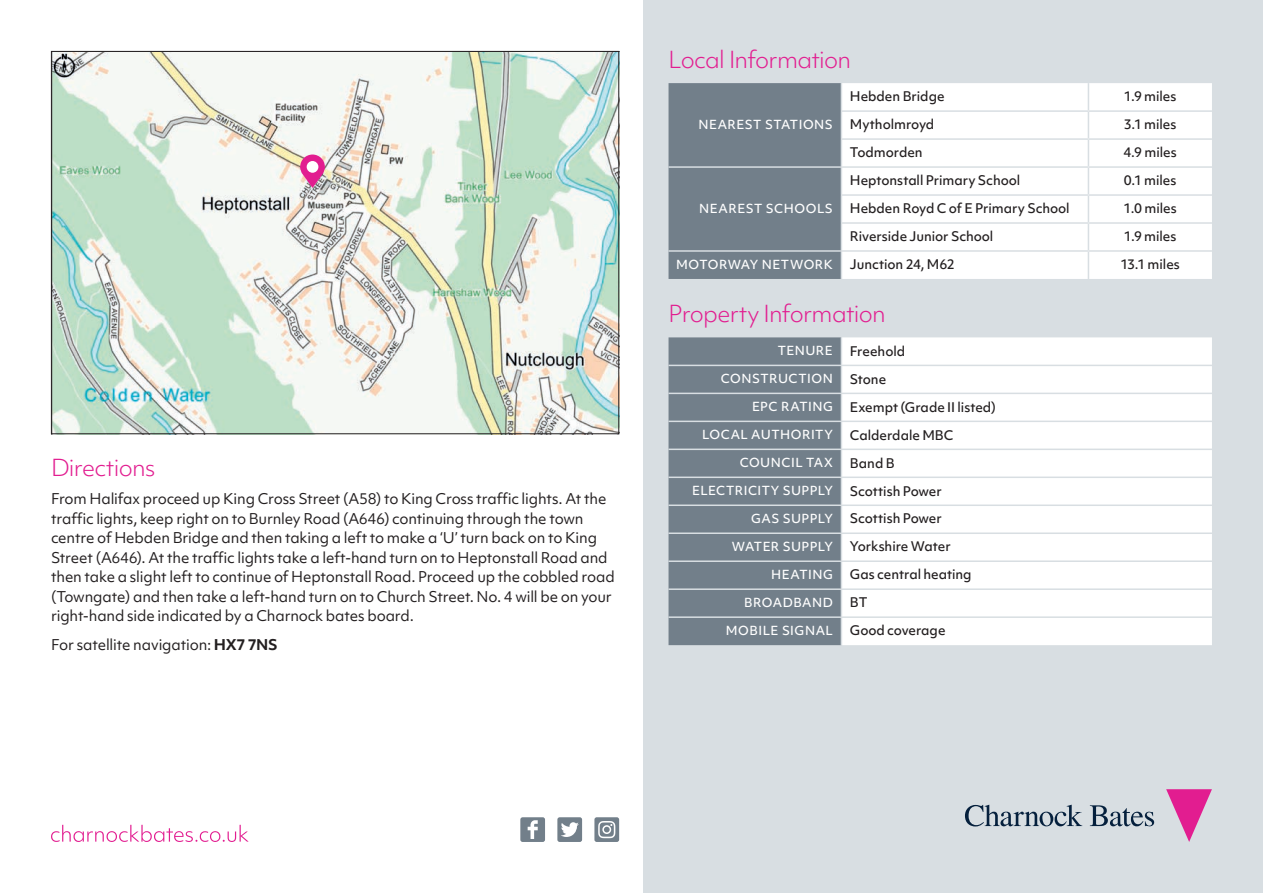
<style>
.page{position:relative;width:1263px;height:893px;background:#fff}
.page>*{position:absolute;margin:0;border:0;box-sizing:border-box;transform-origin:0 0}
.t1{font:300 22.5px "Objektiv Mk 1";letter-spacing:-.025em;color:#e21d90}
.t2{font:14.25px/19.5px "Objektiv Mk 1";letter-spacing:-.015em;color:#231f20}
.t3{font:500 12.75px "Objektiv Mk 1";letter-spacing:-.005em;color:#231f20}
.t4{font:500 12px "Objektiv Mk 1";letter-spacing:.035em;color:#fff}
.s1{font-weight:700}
</style>
<div class="page">
<div style="left:557px;top:817px;width:25px;height:25px;background:#727f8a;border-radius:2px"></div>
<svg style="left:561px;top:822px;width:18px;height:15px"></svg>
<div style="left:520px;top:817px;width:25px;height:25px;background:#727f8a;border-radius:2px"></div>
<svg style="left:528px;top:820px;width:10px;height:19px"></svg>
<div style="left:594px;top:817px;width:25px;height:25px;background:#727f8a;border-radius:2px"></div>
<svg style="left:598px;top:821px;width:17px;height:17px"></svg>
<svg style="left:51px;top:825px;width:198px;height:17px"></svg>
<div style="left:644px;top:0;width:619px;height:893px;background:#d8dee2"></div>
<div style="left:668px;top:337px;width:173px;height:308px;background:#727f8a"></div>
<div style="left:842px;top:337px;width:370px;height:308px;background:#fff"></div>
<hr style="left:668px;top:365px;width:173px;height:1px;background:#d8dee2">
<hr style="left:841px;top:365px;width:371px;height:1px;background:#d8dee2">
<hr style="left:668px;top:393px;width:173px;height:1px;background:#d8dee2">
<hr style="left:841px;top:393px;width:371px;height:1px;background:#d8dee2">
<hr style="left:668px;top:421px;width:173px;height:1px;background:#d8dee2">
<hr style="left:841px;top:421px;width:371px;height:1px;background:#d8dee2">
<hr style="left:668px;top:449px;width:173px;height:1px;background:#d8dee2">
<hr style="left:841px;top:449px;width:371px;height:1px;background:#d8dee2">
<hr style="left:668px;top:477px;width:173px;height:1px;background:#d8dee2">
<hr style="left:841px;top:477px;width:371px;height:1px;background:#d8dee2">
<hr style="left:668px;top:504px;width:173px;height:2px;background:#d8dee2">
<hr style="left:841px;top:504px;width:371px;height:2px;background:#d8dee2">
<hr style="left:668px;top:532px;width:173px;height:2px;background:#d8dee2">
<hr style="left:841px;top:532px;width:371px;height:2px;background:#d8dee2">
<hr style="left:668px;top:560px;width:173px;height:2px;background:#d8dee2">
<hr style="left:841px;top:560px;width:371px;height:2px;background:#d8dee2">
<hr style="left:668px;top:588px;width:173px;height:2px;background:#d8dee2">
<hr style="left:841px;top:588px;width:371px;height:2px;background:#d8dee2">
<hr style="left:668px;top:616px;width:173px;height:2px;background:#d8dee2">
<hr style="left:841px;top:616px;width:371px;height:2px;background:#d8dee2">
<div style="left:842px;top:83px;width:370px;height:196px;background:#fff"></div>
<hr style="left:841px;top:110px;width:247px;height:2px;background:#d8dee2">
<hr style="left:1088px;top:110px;width:124px;height:2px;background:#d8dee2">
<hr style="left:841px;top:138px;width:247px;height:2px;background:#d8dee2">
<hr style="left:1088px;top:138px;width:124px;height:2px;background:#d8dee2">
<hr style="left:841px;top:166px;width:247px;height:2px;background:#d8dee2">
<hr style="left:1088px;top:166px;width:124px;height:2px;background:#d8dee2">
<hr style="left:841px;top:194px;width:247px;height:2px;background:#d8dee2">
<hr style="left:1088px;top:194px;width:124px;height:2px;background:#d8dee2">
<hr style="left:841px;top:222px;width:247px;height:2px;background:#d8dee2">
<hr style="left:1088px;top:222px;width:124px;height:2px;background:#d8dee2">
<hr style="left:841px;top:250px;width:247px;height:2px;background:#d8dee2">
<div style="left:668px;top:83px;width:173px;height:196px;background:#727f8a"></div>
<hr style="left:1088px;top:250px;width:124px;height:2px;background:#d8dee2">
<svg style="left:1088px;top:83px;width:1px;height:196px"></svg>
<img style="left:53px;top:53px;width:564px;height:379px">
<svg style="left:1166px;top:789px;width:46px;height:53px"></svg>
<svg style="left:965px;top:805px;width:189px;height:21px"></svg>
<svg style="left:300px;top:155px;width:25px;height:33px"></svg>
<h1 class="t1" style="left:51px;top:452px;width:106px">Directions</h1>
<p class="t2" style="left:51px;top:489px;width:565px">From Halifax proceed up King Cross Street (A58) to King Cross traffic lights. At the traffic lights, keep right on to Burnley Road (A646) continuing through the town centre of Hebden Bridge and then taking a left to make a ‘U’ turn back on to King Street (A646). At the traffic lights take a left-hand turn on to Heptonstall Road and then take a slight left to continue of Heptonstall Road. Proceed up the cobbled road (Towngate) and then take a left-hand turn on to Church Street. No. 4 will be on your right-hand side indicated by a Charnock bates board.</p>
<p class="t2" style="left:51px;top:635px;width:228px">For satellite navigation: <span class="s1">HX7 7NS</span></p>
<h1 class="t1" style="left:668px;top:44px;width:184px">Local Information</h1>
<p class="t4" style="left:698px;top:116px;width:136px">NEAREST STATIONS</p>
<p class="t4" style="left:699px;top:200px;width:135px">NEAREST SCHOOLS</p>
<p class="t3" style="left:850px;top:88px;width:96px">Hebden Bridge</p>
<p class="t3" style="left:1124px;top:88px;width:54px">1.9 miles</p>
<p class="t3" style="left:850px;top:116px;width:86px">Mytholmroyd</p>
<p class="t3" style="left:1124px;top:116px;width:54px">3.1 miles</p>
<p class="t3" style="left:850px;top:144px;width:74px">Todmorden</p>
<p class="t3" style="left:1123px;top:144px;width:55px">4.9 miles</p>
<p class="t3" style="left:850px;top:172px;width:172px">Heptonstall Primary School</p>
<p class="t3" style="left:1124px;top:172px;width:54px">0.1 miles</p>
<p class="t3" style="left:850px;top:200px;width:221px">Hebden Royd C of E Primary School</p>
<p class="t3" style="left:1123px;top:200px;width:55px">1.0 miles</p>
<p class="t3" style="left:850px;top:228px;width:145px">Riverside Junior School</p>
<p class="t3" style="left:1124px;top:228px;width:54px">1.9 miles</p>
<p class="t4" style="left:676px;top:256px;width:158px">MOTORWAY NETWORK</p>
<p class="t3" style="left:850px;top:255px;width:106px">Junction 24, M62</p>
<p class="t3" style="left:1120px;top:255px;width:61px">13.1 miles</p>
<h1 class="t1" style="left:668px;top:299px;width:219px">Property Information</h1>
<p class="t4" style="left:778px;top:342px;width:57px">TENURE</p>
<p class="t3" style="left:850px;top:342px;width:57px">Freehold</p>
<p class="t4" style="left:721px;top:370px;width:113px">CONSTRUCTION</p>
<p class="t3" style="left:850px;top:370px;width:38px">Stone</p>
<p class="t4" style="left:752px;top:398px;width:82px">EPC RATING</p>
<p class="t3" style="left:850px;top:398px;width:148px">Exempt (Grade II listed)</p>
<p class="t4" style="left:702px;top:426px;width:132px">LOCAL AUTHORITY</p>
<p class="t3" style="left:850px;top:426px;width:105px">Calderdale MBC</p>
<p class="t4" style="left:740px;top:454px;width:95px">COUNCIL TAX</p>
<p class="t3" style="left:850px;top:454px;width:46px">Band B</p>
<p class="t4" style="left:692px;top:482px;width:142px">ELECTRICITY SUPPLY</p>
<p class="t3" style="left:850px;top:482px;width:93px">Scottish Power</p>
<p class="t4" style="left:751px;top:510px;width:83px">GAS SUPPLY</p>
<p class="t3" style="left:850px;top:510px;width:93px">Scottish Power</p>
<p class="t4" style="left:732px;top:538px;width:103px">WATER SUPPLY</p>
<p class="t3" style="left:850px;top:538px;width:102px">Yorkshire Water</p>
<p class="t4" style="left:771px;top:566px;width:63px">HEATING</p>
<p class="t3" style="left:850px;top:566px;width:123px">Gas central heating</p>
<p class="t4" style="left:744px;top:594px;width:90px">BROADBAND</p>
<p class="t3" style="left:850px;top:594px;width:19px">BT</p>
<p class="t4" style="left:726px;top:622px;width:109px">MOBILE SIGNAL</p>
<p class="t3" style="left:850px;top:622px;width:97px">Good coverage</p>
</div>
